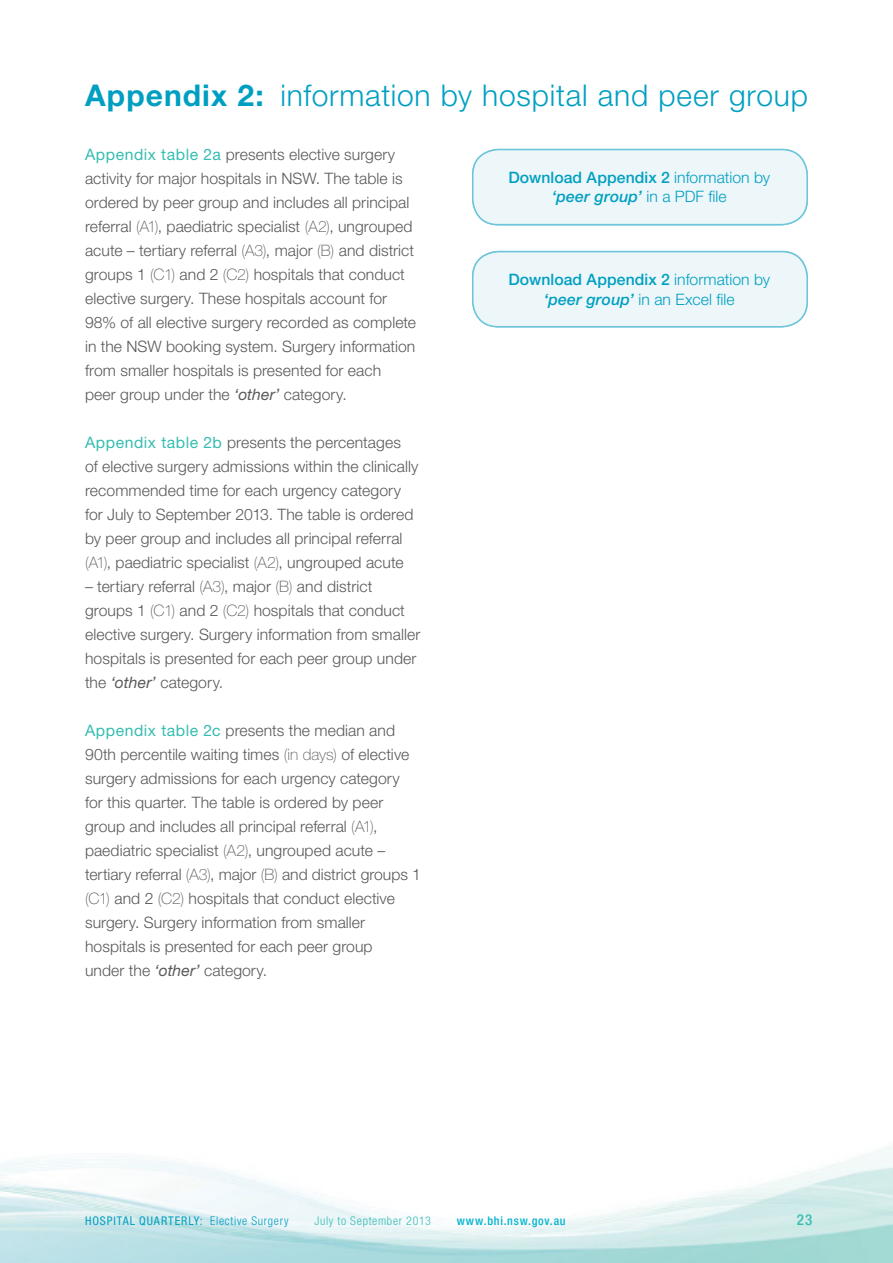
<style>
.page{position:relative;width:893px;height:1263px;background:#fff}
.page>*{position:absolute;margin:0;border:0;box-sizing:border-box;transform-origin:0 0}
.t1{font:300 30px "Helvetica Neue LT Std";letter-spacing:.025em;color:#009fc2}
.t2{font:300 15.75px/24px "Helvetica Neue LT Std";letter-spacing:.005em;color:#58595b}
.t3{font:300 15.75px/19.5px "Helvetica Neue LT Std";letter-spacing:.005em;color:#009fc2;text-align:center}
.t4{font:500 condensed 15px "Helvetica Neue LT Std";color:#36bdb2}
.t5{font:condensed 12px "Helvetica Neue LT Std";letter-spacing:.075em;color:#009fc2}
.t6{font:300 condensed 12px "Helvetica Neue LT Std";letter-spacing:.055em;color:#36bdb2}
.t7{font:500 condensed 12px "Helvetica Neue LT Std";letter-spacing:.065em;color:#00b4d0}
.s1{font-weight:700}
.s2{font-weight:400;color:#36bdb2}
.s3{font-weight:100}
.s4{font-weight:400;font-style:italic}
.s5{font-weight:500}
.s6{font-weight:500;font-style:italic}
.s7{font-weight:300}
</style>
<div class="page">
<div style="left:473px;top:150px;width:334px;height:75px;background:#edf7f9;border-radius:26px"></div>
<div style="left:472px;top:149px;width:336px;height:76px;border:2px solid #6ec5db;border-radius:26px"></div>
<div style="left:473px;top:252px;width:334px;height:75px;background:#edf7f9;border-radius:26px"></div>
<div style="left:472px;top:251px;width:336px;height:76px;border:2px solid #6ec5db;border-radius:26px"></div>
<h1 class="t1" style="left:85px;top:77px;width:724px"><span class="s1">Appendix 2:</span> information by hospital and peer group</h1>
<p class="t2" style="left:85px;top:142px;width:333px"><span class="s2">Appendix table 2a</span> presents elective surgery activity for major hospitals in NSW. The table is ordered by peer group and includes all principal referral <span class="s3">(A1)</span>, paediatric specialist <span class="s3">(A2)</span>, ungrouped acute – tertiary referral <span class="s3">(A3)</span>, major <span class="s3">(B)</span> and district groups 1 <span class="s3">(C1)</span> and 2 <span class="s3">(C2)</span> hospitals that conduct elective surgery. These hospitals account for 98% of all elective surgery recorded as complete in the NSW booking system. Surgery information from smaller hospitals is presented for each<br>peer group under the <span class="s4">‘other’</span> category.</p>
<p class="t2" style="left:85px;top:430px;width:335px"><span class="s2">Appendix table 2b</span> presents the percentages<br>of elective surgery admissions within the clinically recommended time for each urgency category for July to September 2013. The table is ordered by peer group and includes all principal referral <span class="s3">(A1)</span>, paediatric specialist <span class="s3">(A2)</span>, ungrouped acute</p>
<p class="t2" style="left:85px;top:574px;width:337px">– tertiary referral <span class="s3">(A3)</span>, major <span class="s3">(B)</span> and district groups 1 <span class="s3">(C1)</span> and 2 <span class="s3">(C2)</span> hospitals that conduct elective surgery. Surgery information from smaller hospitals is presented for each peer group under the <span class="s4">‘other’</span> category.</p>
<p class="t2" style="left:85px;top:718px;width:337px"><span class="s2">Appendix table 2c</span> presents the median and 90th percentile waiting times <span class="s3">(in days)</span> of elective surgery admissions for each urgency category for this quarter. The table is ordered by peer group and includes all principal referral <span class="s3">(A1)</span>, paediatric specialist <span class="s3">(A2)</span>, ungrouped acute – tertiary referral <span class="s3">(A3)</span>, major <span class="s3">(B)</span> and district groups 1 <span class="s3">(C1)</span> and 2 <span class="s3">(C2)</span> hospitals that conduct elective surgery. Surgery information from smaller hospitals is presented for each peer group<br>under the <span class="s4">‘other’</span> category.</p>
<p class="t3" style="left:508px;top:167px;width:263px"><span class="s5">Download Appendix 2</span> information by <span class="s6">‘peer group’</span> in a PDF file</p>
<p class="t3" style="left:566px;top:167px;width:147px"><span class="s5">Download</span> activity by</p>
<p class="t3" style="left:566px;top:269px;width:147px"><span class="s5">Download</span> activity by</p>
<p class="t3" style="left:508px;top:269px;width:263px"><span class="s5">Download Appendix 2</span> information by <span class="s6">‘peer group’</span> in an Excel file</p>
<p class="t5" style="left:85px;top:1214px;width:205px">HOSPITAL QUARTERLY: <span class="s7">Elective Surgery</span></p>
<p class="t6" style="left:314px;top:1214px;width:118px">July to September 2013</p>
<p class="t7" style="left:457px;top:1214px;width:111px">www.bhi.nsw.gov.au</p>
<p class="t4" style="left:797px;top:1211px;width:17px">23</p>
</div>
